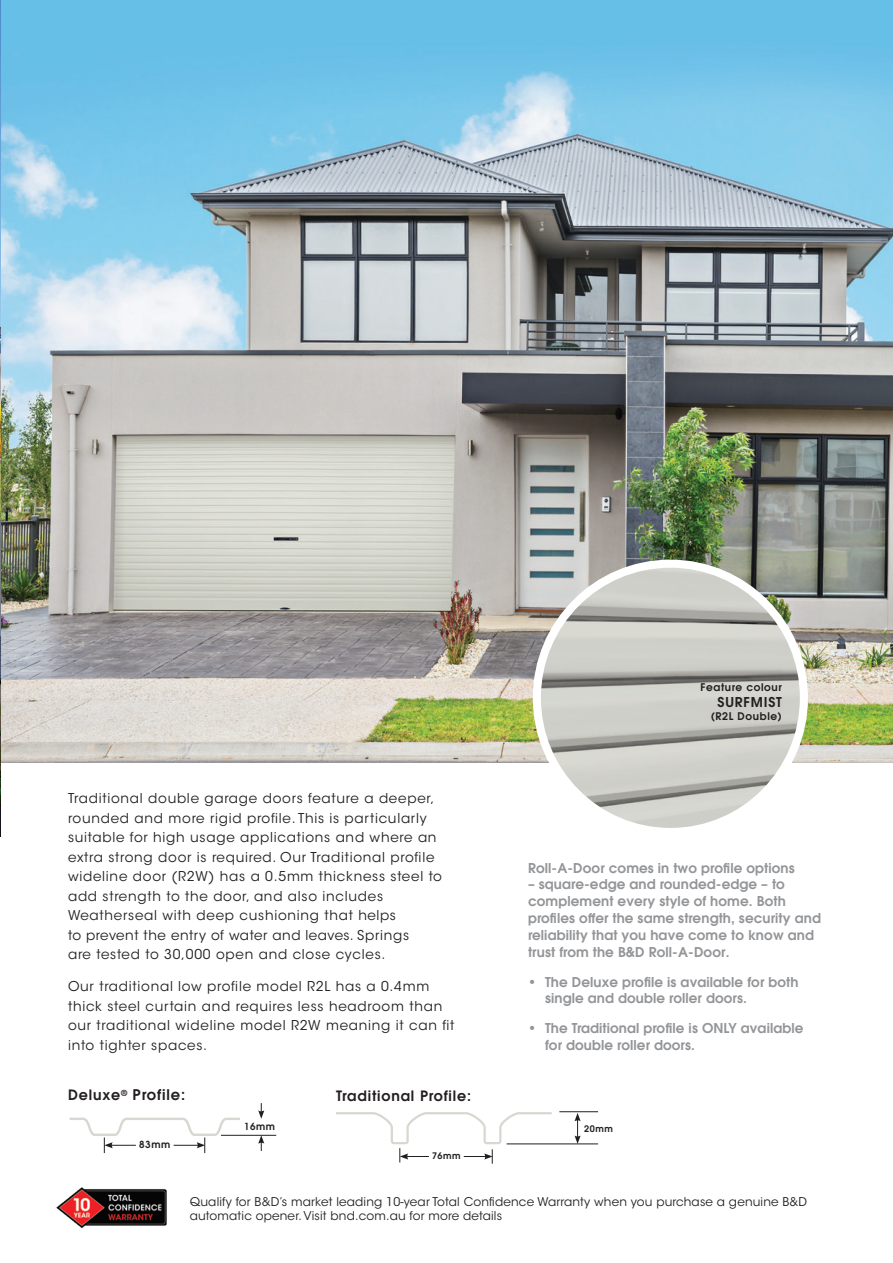
<style>
.page{position:relative;width:893px;height:1263px;background:#fff}
.page>*{position:absolute;margin:0;border:0;box-sizing:border-box;transform-origin:0 0}
.t1{font:600 14.55px "ITC Avant Garde Pro";letter-spacing:.06em;color:#231f20}
.t2{font:600 14.25px "ITC Avant Garde Pro";letter-spacing:.06em;color:#231f20}
.t3{font:13.5px/19.5px "ITC Avant Garde Std";letter-spacing:.055em;color:#231f20}
.t4{font:600 13.5px/16.8px "ITC Avant Garde Pro";letter-spacing:.01em;color:#939598}
.t5{font:600 13.5px "ITC Avant Garde Pro";letter-spacing:.06em;color:#231f20}
.t6{font:12px/13.5px "ITC Avant Garde Std";letter-spacing:.015em;color:#231f20}
.t7{font:600 10.5px "ITC Avant Garde Pro";letter-spacing:.06em;color:#231f20}
.t8{font:600 9.75px "ITC Avant Garde Pro";letter-spacing:.06em;color:#231f20}
.t9{font:600 9px "ITC Avant Garde Pro";letter-spacing:.06em;color:#231f20}
.s1{font-size:14.25px}
</style>
<div class="page">
<img style="left:0;top:0;width:893px;height:763px">
<img style="left:537px;top:564px;width:267px;height:263px">
<div style="left:533px;top:560px;width:275px;height:276px;border:8px solid #fff;border-radius:50%"></div>
<hr style="left:559px;top:1111px;width:39px;height:1px;background:#231f20">
<svg style="left:574px;top:1113px;width:7px;height:30px"></svg>
<hr style="left:507px;top:1143px;width:91px;height:1px;background:#231f20">
<svg style="left:336px;top:1112px;width:218px;height:52px"></svg>
<img style="left:56px;top:1187px;width:111px;height:41px">
<img style="left:0;top:0;width:1px;height:516px">
<img style="left:0;top:521px;width:1px;height:315px">
<svg style="left:258px;top:1136px;width:6px;height:15px"></svg>
<svg style="left:258px;top:1103px;width:6px;height:16px"></svg>
<hr style="left:221px;top:1135px;width:55px;height:1px;background:#231f20">
<svg style="left:69px;top:1117px;width:173px;height:36px"></svg>
<p class="t3" style="left:68px;top:789px;width:375px">Traditional double garage doors feature a deeper, rounded and more rigid profile. This is particularly suitable for high usage applications and where an extra strong door is required. Our Traditional profile wideline door (R2W) has a 0.5mm thickness steel to add strength to the door, and also includes Weatherseal with deep cushioning that helps<br>to prevent the entry of water and leaves. Springs<br>are tested to 30,000 open and close cycles.</p>
<p class="t3" style="left:68px;top:977px;width:388px">Our traditional low profile model R2L has a 0.4mm thick steel curtain and requires less headroom than our traditional wideline model R2W meaning it can fit into tighter spaces.</p>
<p class="t2" style="left:336px;top:1086px;width:137px">Traditional Profile:</p>
<p class="t1" style="left:68px;top:1085px;width:119px"><span class="s1">Deluxe</span><sup>®</sup> Profile:</p>
<p class="t8" style="left:139px;top:1138px;width:32px">83mm</p>
<p class="t8" style="left:244px;top:1120px;width:32px">16mm</p>
<p class="t9" style="left:432px;top:1150px;width:30px">76mm</p>
<p class="t7" style="left:700px;top:681px;width:83px">Feature colour</p>
<p class="t5" style="left:718px;top:693px;width:66px">SURFMIST</p>
<p class="t7" style="left:711px;top:709px;width:72px">(R2L Double)</p>
<p class="t4" style="left:528px;top:859px;width:268px">Roll-A-Door comes in two profile options</p>
<p class="t4" style="left:528px;top:876px;width:294px">– square-edge and rounded-edge – to complement every style of home. Both profiles offer the same strength, security and reliability that you have come to know and trust from the B&amp;D Roll-A-Door.</p>
<p class="t4" style="left:545px;top:973px;width:255px;text-indent:-17px">• The Deluxe profile is available for both single and double roller doors.</p>
<p class="t4" style="left:545px;top:1019px;width:260px;text-indent:-17px">• The Traditional profile is ONLY available for double roller doors.</p>
<p class="t9" style="left:584px;top:1122px;width:30px">20mm</p>
<p class="t6" style="left:190px;top:1195px;width:619px">Qualify for B&amp;D’s market leading 10-year Total Confidence Warranty when you purchase a genuine B&amp;D automatic opener. Visit bnd.com.au for more details</p>
</div>
